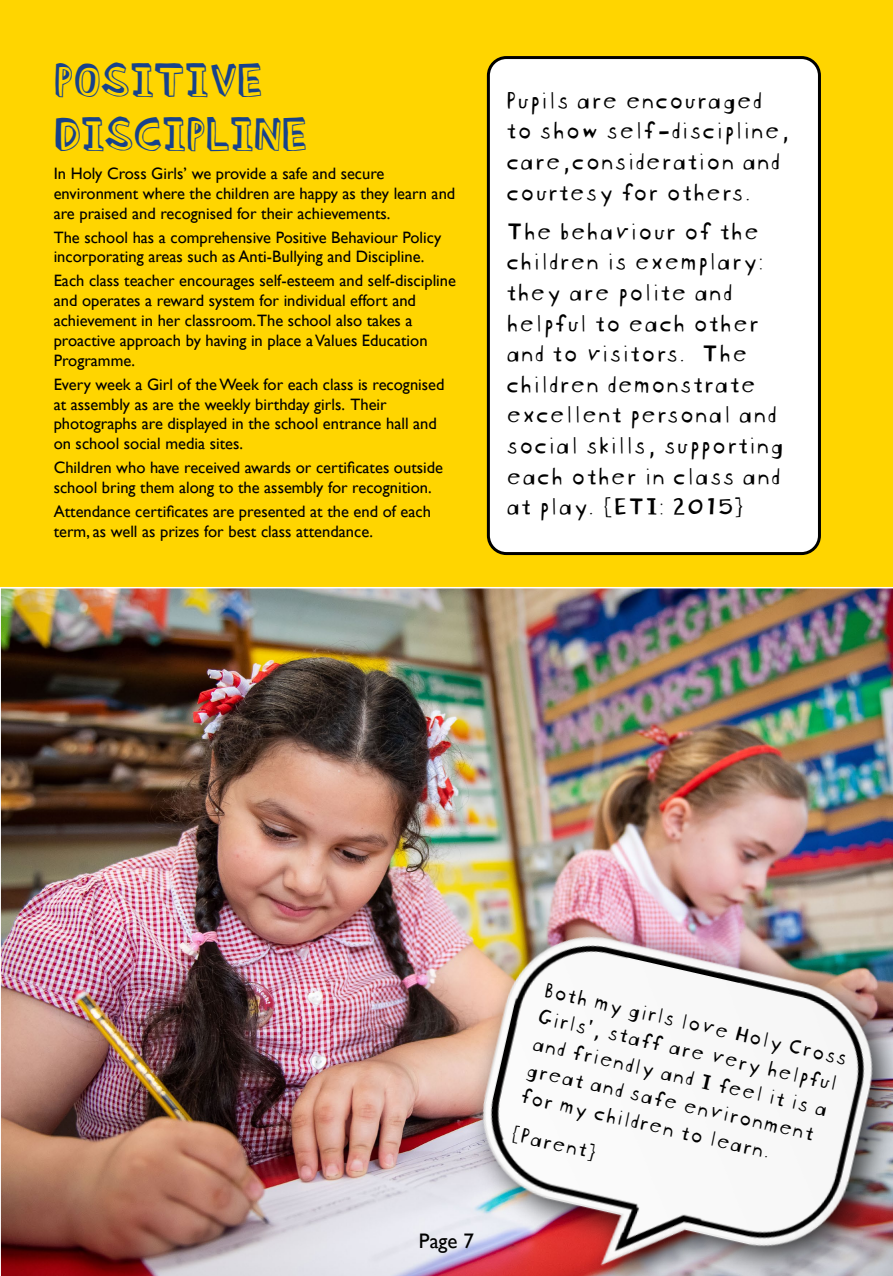
<style>
.page{position:relative;width:893px;height:1276px;background:#fff}
.page>*{position:absolute;margin:0;border:0;box-sizing:border-box;transform-origin:0 0}
.t1{font:45px/54px "Blockhead OT Dark Side";color:#17428b}
.t2{font:25.5px/30.6px "Blockhead OT Unplugged";color:#000}
.t3{font:22.5px/27px "Blockhead OT Unplugged";color:#000}
.t4{font:21px "Gill Sans";color:#000}
.t5{font:16.5px/19.8px "Gill Sans";color:#000}
</style>
<div class="page">
<div style="left:0;top:0;width:893px;height:645px;background:#ffd500"></div>
<img style="left:0;top:587px;width:893px;height:689px">
<div style="left:488px;top:58px;width:331px;height:495px;background:#fff;border-radius:18px"></div>
<div style="left:487px;top:56px;width:334px;height:499px;border:3px solid #000;border-radius:18px"></div>
<img style="left:342px;top:798px;width:551px;height:478px">
<h1 class="t1" style="left:54px;top:48px;width:255px">POSITIVE<br>DISCIPLINE</h1>
<p class="t5" style="left:54px;top:163px;width:403px">In Holy Cross Girls’ we provide a safe and secure environment where the children are happy as they learn and are praised and recognised for their achievements.</p>
<p class="t5" style="left:54px;top:227px;width:389px">The school has a comprehensive Positive Behaviour Policy incorporating areas such as Anti-Bullying and Discipline.</p>
<p class="t5" style="left:54px;top:271px;width:404px">Each class teacher encourages self-esteem and self-discipline and operates a reward system for individual effort and achievement in her classroom.The school also takes a proactive approach by having in place a Values Education Programme.</p>
<p class="t5" style="left:54px;top:374px;width:392px">Every week a Girl of the Week for each class is recognised at assembly as are the weekly birthday girls. Their photographs are displayed in the school entrance hall and on school social media sites.</p>
<p class="t5" style="left:54px;top:457px;width:391px">Children who have received awards or certificates outside school bring them along to the assembly for recognition.</p>
<p class="t5" style="left:54px;top:501px;width:379px">Attendance certificates are presented at the end of each term, as well as prizes for best class attendance.</p>
<h2 class="t2" style="left:505px;top:82px;width:286px">Pupils are encouraged to show self-discipline, care,consideration and courtesy for others.</h2>
<h2 class="t2" style="left:505px;top:213px;width:280px">The behaviour of the children is exemplary: they are polite and helpful to each other and to visitors. The children demonstrate excellent personal and social skills, supporting each other in class and at play. {ETI: 2015}</h2>
<p class="t4" style="left:419px;top:1228px;width:57px">Page 7</p>
<h3 class="t3" style="left:548px;top:973px;width:312px;rotate:13deg">Both my girls love Holy Cross<br>Girls’, staff are very helpful and friendly and I feel it is a great and safe environment for my children to learn.</h3>
<h3 class="t3" style="left:515px;top:1117px;width:88px;rotate:13deg">{Parent}</h3>
</div>
